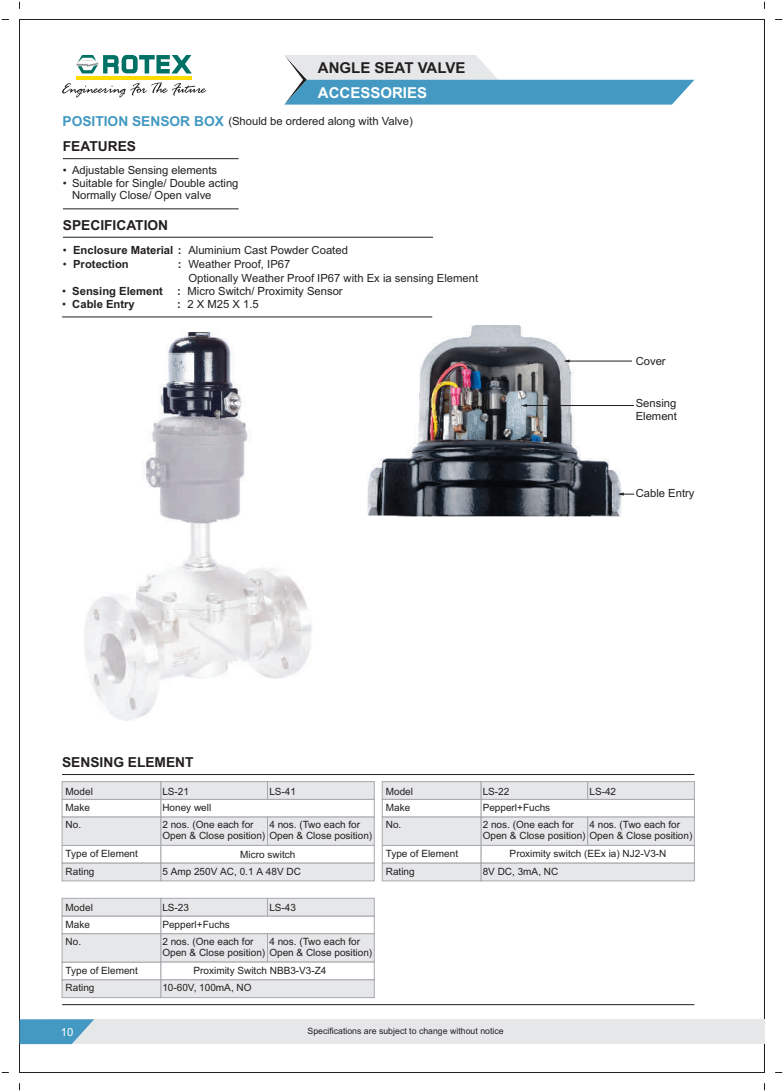
<style>
.page{position:relative;width:784px;height:1092px;background:#fff}
.page>*{position:absolute;margin:0;border:0;box-sizing:border-box;transform-origin:0 0}
.t1{font:700 15px/24.8px "Arial";color:#231f20}
.t2{font:700 13.75px "Arial";color:#231f20}
.t3{font:11.25px/12.6px "Arial";color:#231f20}
.t4{font:11.25px/13.9px "Arial";color:#242425}
.t5{font:700 11.25px "Arial";color:#231f20}
.t6{font:700 11.25px "Arial";color:#242425}
.t7{font:11.25px "Arial";color:#fff}
.t8{font:10px/16.8px "Arial";color:#231f20}
.t9{font:8.75px "Arial";color:#231f20}
.s1{color:#fff}
.s2{font-weight:700;font-size:13.75px;color:#4399c2}
.s3{font-weight:400}
.s4{font-weight:700}
</style>
<div class="page">
<svg style="left:61px;top:781px;width:313px;height:100px"></svg>
<svg style="left:381px;top:781px;width:313px;height:100px"></svg>
<svg style="left:61px;top:897px;width:313px;height:101px"></svg>
<img style="left:85px;top:332px;width:227px;height:388px">
<div style="left:46px;top:1019px;width:718px;height:25px;background:#e6e7e9"></div>
<svg style="left:19px;top:1019px;width:75px;height:25px;background:#5ca4c7"></svg>
<hr style="left:76px;top:76px;width:116px;height:4px;background:#ffdc01">
<svg style="left:62px;top:82px;width:144px;height:16px"></svg>
<svg style="left:76px;top:55px;width:116px;height:19px"></svg>
<svg style="left:284px;top:55px;width:410px;height:50px"></svg>
<img style="left:367px;top:326px;width:254px;height:190px">
<hr style="left:565px;top:361px;width:66px;height:1px;background:#231f20">
<svg style="left:563px;top:359px;width:6px;height:3px"></svg>
<hr style="left:523px;top:405px;width:110px;height:1px;background:#231f20">
<svg style="left:521px;top:404px;width:5px;height:3px"></svg>
<svg style="left:617px;top:492px;width:16px;height:3px"></svg>
<hr style="left:63px;top:158px;width:175px;height:1px;background:#231f20">
<hr style="left:63px;top:208px;width:175px;height:1px;background:#231f20">
<hr style="left:62px;top:774px;width:632px;height:1px;background:#231f20">
<hr style="left:62px;top:1004px;width:632px;height:1px;background:#231f20">
<hr style="left:63px;top:237px;width:370px;height:1px;background:#231f20">
<hr style="left:62px;top:316px;width:370px;height:1px;background:#231f20">
<p class="t1" style="left:318px;top:56px;width:149px">ANGLE SEAT VALVE<br><span class="s1">ACCESSORIES</span></p>
<p class="t3" style="left:62px;top:115px;width:351px"><span class="s2">POSITION SENSOR BOX</span> (Should be ordered along with Valve)</p>
<p class="t2" style="left:63px;top:141px;width:75px">FEATURES</p>
<p class="t3" style="left:63px;top:165px;width:156px">• Adjustable Sensing elements</p>
<p class="t3" style="left:72px;top:177px;width:168px;text-indent:-9px">• Suitable for Single/ Double acting<br>Normally Close/ Open valve</p>
<p class="t2" style="left:63px;top:220px;width:107px">SPECIFICATION</p>
<p class="t6" style="left:63px;top:260px;width:67px"><span class="s3">•</span> Protection</p>
<p class="t4" style="left:188px;top:258px;width:291px;text-indent:-10px"><span class="s4">:</span> Weather Proof, IP67<br>Optionally Weather Proof IP67 with Ex ia sensing Element</p>
<p class="t3" style="left:63px;top:245px;width:286px">• <span class="s4">Enclosure Material :</span> Aluminium Cast Powder Coated</p>
<p class="t3" style="left:62px;top:286px;width:282px">• <span class="s4">Sensing Element :</span> Micro Switch/ Proximity Sensor</p>
<p class="t5" style="left:62px;top:300px;width:74px"><span class="s3">•</span> Cable Entry</p>
<p class="t3" style="left:177px;top:299px;width:83px"><span class="s4">:</span> 2 X M25 X 1.5</p>
<p class="t2" style="left:62px;top:757px;width:133px">SENSING ELEMENT</p>
<p class="t3" style="left:635px;top:355px;width:32px">Cover</p>
<p class="t3" style="left:635px;top:398px;width:43px">Sensing<br>Element</p>
<p class="t3" style="left:635px;top:488px;width:60px">Cable Entry</p>
<p class="t8" style="left:66px;top:783px;width:29px">Model<br>Make<br>No.</p>
<p class="t8" style="left:66px;top:845px;width:74px;line-height:17.4px">Type of Element<br>Rating</p>
<p class="t8" style="left:66px;top:900px;width:29px">Model<br>Make<br>No.</p>
<p class="t8" style="left:66px;top:962px;width:74px;line-height:17.4px">Type of Element<br>Rating</p>
<p class="t7" style="left:61px;top:1027px;width:14px">10</p>
<p class="t8" style="left:162px;top:783px;width:93px">LS-21<br>Honey well<br>2 nos. (One each for</p>
<p class="t8" style="left:589px;top:783px;width:28px">LS-42</p>
<p class="t8" style="left:269px;top:783px;width:28px">LS-41</p>
<p class="t8" style="left:162px;top:819px;width:211px;line-height:11.1px;text-indent:107px">4 nos. (Two each for<br>Open &amp; Close position) Open &amp; Close position)</p>
<p class="t8" style="left:162px;top:846px;width:140px;text-indent:78px">Micro switch<br>5 Amp 250V AC, 0.1 A 48V DC</p>
<p class="t8" style="left:482px;top:783px;width:93px">LS-22<br>Pepperl+Fuchs<br>2 nos. (One each for</p>
<p class="t8" style="left:385px;top:783px;width:29px">Model<br>Make<br>No.</p>
<p class="t8" style="left:385px;top:845px;width:74px;line-height:17.4px">Type of Element<br>Rating</p>
<p class="t8" style="left:482px;top:819px;width:211px;line-height:11.1px;text-indent:107px">4 nos. (Two each for<br>Open &amp; Close position) Open &amp; Close position)</p>
<p class="t8" style="left:482px;top:845px;width:185px;line-height:18px;text-indent:27px">Proximity switch (EEx ia) NJ2-V3-N<br>8V DC, 3mA, NC</p>
<p class="t8" style="left:162px;top:900px;width:93px">LS-23<br>Pepperl+Fuchs<br>2 nos. (One each for</p>
<p class="t8" style="left:269px;top:900px;width:28px">LS-43</p>
<p class="t8" style="left:162px;top:936px;width:211px;line-height:11.1px;text-indent:107px">4 nos. (Two each for<br>Open &amp; Close position) Open &amp; Close position)</p>
<p class="t8" style="left:162px;top:962px;width:165px;line-height:17.4px;text-indent:31px">Proximity Switch NBB3-V3-Z4<br>10-60V, 100mA, NO</p>
<p class="t9" style="left:307px;top:1027px;width:197px">Specifications are subject to change without notice</p>
</div>
